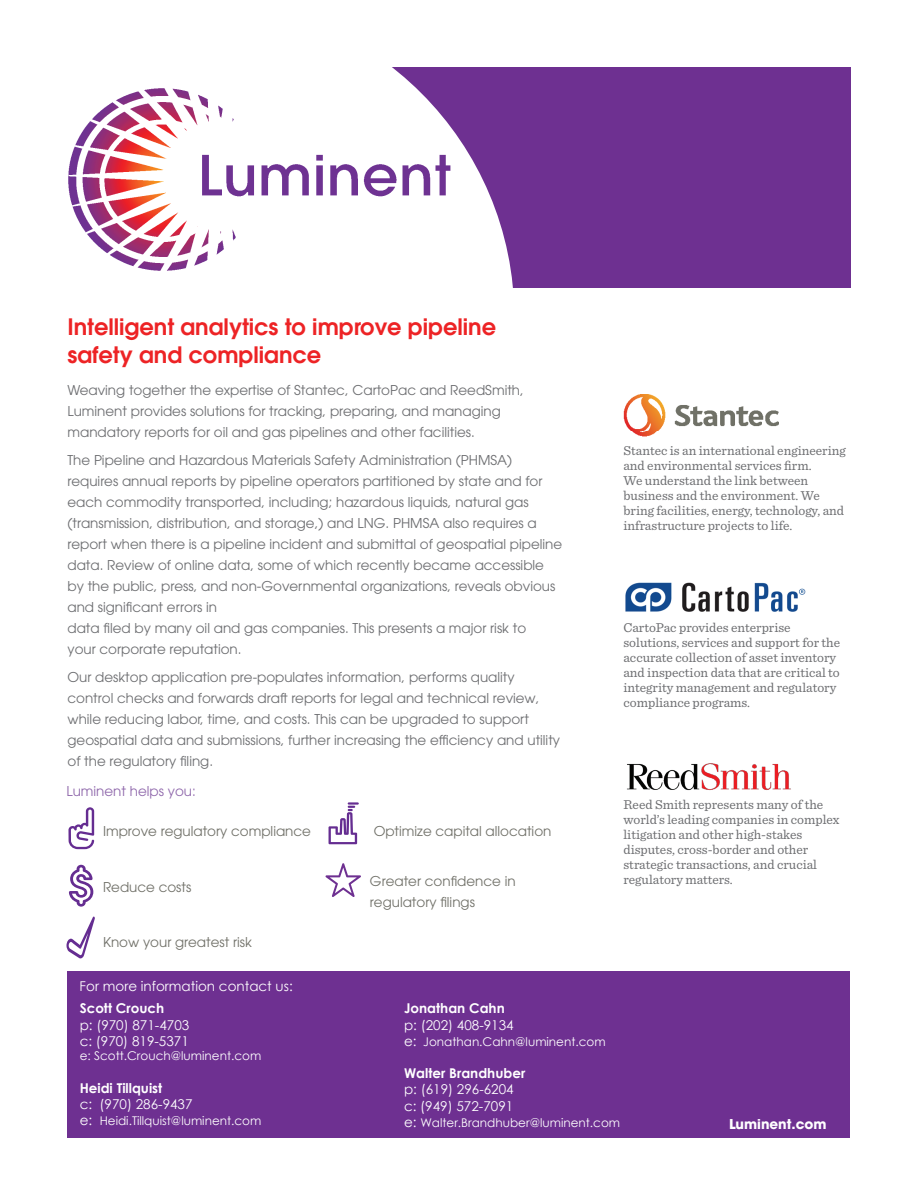
<style>
.page{position:relative;width:918px;height:1188px;background:#fff}
.page>*{position:absolute;margin:0;border:0;box-sizing:border-box;transform-origin:0 0}
.t1{font:600 22.5px/28.5px "ITC Avant Garde Pro";color:#ed2325}
.t2{font:13.5px/21px "ITC Avant Garde Pro";color:#6c6d70}
.t3{font:13.5px/15px "Sentinel";color:#6c6d70}
.t4{font:13.5px/21px "ITC Avant Garde Pro";color:#707068}
.t5{font:13.5px/16.2px "Century Gothic";color:#fff}
.t6{font:700 13.5px "Century Gothic";color:#fff}
.t7{font:13.5px "ITC Avant Garde Pro";color:#8e66aa}
.t8{font:700 13.5px "ITC Avant Garde Pro";color:#fff}
.t9{font:12px "Century Gothic";color:#fff}
.s1{font-size:13.5px}
</style>
<div class="page">
<div style="left:68px;top:971px;width:782px;height:167px;background:#6e3091"></div>
<div style="left:366px;top:68px;width:484px;height:220px;background:#6e3091"></div>
<svg style="left:366px;top:67px;width:148px;height:221px"></svg>
<img style="left:68px;top:88px;width:383px;height:183px">
<img style="left:625px;top:582px;width:181px;height:30px">
<img style="left:623px;top:394px;width:156px;height:42px">
<svg style="left:67px;top:916px;width:28px;height:42px"></svg>
<svg style="left:329px;top:802px;width:30px;height:42px"></svg>
<svg style="left:325px;top:863px;width:36px;height:34px"></svg>
<svg style="left:69px;top:865px;width:24px;height:42px"></svg>
<svg style="left:68px;top:807px;width:26px;height:42px"></svg>
<img style="left:627px;top:763px;width:164px;height:28px">
<h1 class="t1" style="left:68px;top:312px;width:430px">Intelligent analytics to improve pipeline safety and compliance</h1>
<p class="t2" style="left:68px;top:380px;width:458px">Weaving together the expertise of Stantec, CartoPac and ReedSmith,<br>Luminent provides solutions for tracking, preparing, and managing mandatory reports for oil and gas pipelines and other facilities.</p>
<p class="t2" style="left:68px;top:449px;width:496px">The Pipeline and Hazardous Materials Safety Administration (PHMSA) requires annual reports by pipeline operators partitioned by state and for each commodity transported, including; hazardous liquids, natural gas (transmission, distribution, and storage,) and LNG. PHMSA also requires a report when there is a pipeline incident and submittal of geospatial pipeline data. Review of online data, some of which recently became accessible by the public, press, and non-Governmental organizations, reveals obvious and significant errors in<br>data filed by many oil and gas companies. This presents a major risk to<br>your corporate reputation.</p>
<p class="t2" style="left:68px;top:666px;width:494px">Our desktop application pre-populates information, performs quality control checks and forwards draft reports for legal and technical review, while reducing labor, time, and costs. This can be upgraded to support geospatial data and submissions, further increasing the efficiency and utility of the regulatory filing.</p>
<p class="t7" style="left:67px;top:783px;width:131px">Luminent helps you:</p>
<p class="t4" style="left:103px;top:821px;width:209px">Improve regulatory compliance</p>
<p class="t4" style="left:103px;top:876px;width:90px">Reduce costs</p>
<p class="t4" style="left:103px;top:932px;width:150px">Know your greatest risk</p>
<p class="t4" style="left:374px;top:821px;width:179px">Optimize capital allocation</p>
<p class="t4" style="left:370px;top:870px;width:147px">Greater confidence in regulatory filings</p>
<p class="t3" style="left:623px;top:442px;width:224px">Stantec is an international engineering and environmental services firm.<br>We understand the link between business and the environment. We bring facilities, energy, technology, and infrastructure projects to life.</p>
<p class="t3" style="left:623px;top:619px;width:218px">CartoPac provides enterprise solutions, services and support for the accurate collection of asset inventory and inspection data that are critical to integrity management and regulatory compliance programs.</p>
<p class="t3" style="left:623px;top:796px;width:217px">Reed Smith represents many of the world’s leading companies in complex litigation and other high-stakes disputes, cross-border and other strategic transactions, and crucial regulatory matters.</p>
<p class="t5" style="left:80px;top:978px;width:215px">For more information contact us:</p>
<p class="t6" style="left:80px;top:998px;width:86px">Scott Crouch</p>
<p class="t5" style="left:80px;top:1016px;width:111px">p: (970) 871-4703 c: (970) 819-5371</p>
<p class="t9" style="left:80px;top:1047px;width:183px">e: Scott.Crouch@luminent.com</p>
<p class="t6" style="left:80px;top:1077px;width:84px">Heidi Tillquist</p>
<p class="t5" style="left:80px;top:1096px;width:114px">c: (970) 286-9437</p>
<p class="t9" style="left:80px;top:1112px;width:183px"><span class="s1">e:</span> Heidi.Tillquist@luminent.com</p>
<p class="t6" style="left:404px;top:998px;width:102px">Jonathan Cahn</p>
<p class="t5" style="left:404px;top:1016px;width:111px">p: (202) 408-9134</p>
<p class="t9" style="left:404px;top:1033px;width:203px"><span class="s1">e:</span> Jonathan.Cahn@luminent.com</p>
<p class="t6" style="left:404px;top:1063px;width:123px">Walter Brandhuber</p>
<p class="t5" style="left:404px;top:1081px;width:111px">p: (619) 296-6204 c: (949) 572-7091</p>
<p class="t9" style="left:404px;top:1114px;width:218px"><span class="s1">e:</span> Walter.Brandhuber@luminent.com</p>
<p class="t8" style="left:729px;top:1115px;width:99px">Luminent.com</p>
</div>
